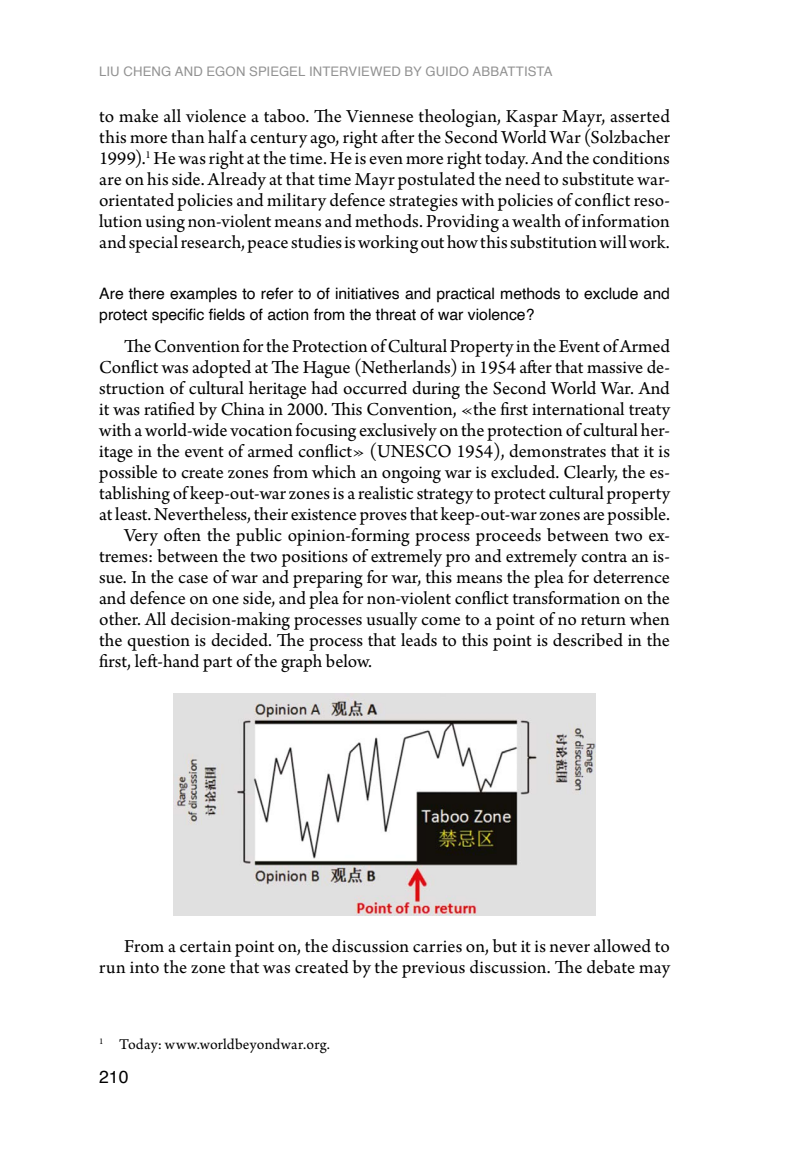
<style>
.page{position:relative;width:794px;height:1166px;background:#fff}
.page>*{position:absolute;margin:0;border:0;box-sizing:border-box;transform-origin:0 0}
.t1{font:19.25px/21px "Arno Pro";color:#000;text-align:justify}
.t2{font:17.5px "Helvetica";color:#000}
.t3{font:15.75px/21px "Helvetica";color:#000}
.t4{font:15.75px "Arno Pro";letter-spacing:.01em;color:#000}
.t5{font:13.12px "Helvetica";letter-spacing:.01em;color:#929292}
</style>
<div class="page">
<img style="left:174px;top:693px;width:421px;height:222px">
<p class="t5" style="left:99px;top:61px;width:118px">Li u Ch eng and Ego</p>
<p class="t5" style="left:236px;top:61px;width:272px">n Spi eg el i ntervi ewed by Gui do Abbattista</p>
<p class="t1" style="left:99px;top:107px;width:572px">to make all violence a taboo. The Viennese theologian, Kaspar Mayr, asserted this more than half a century ago, right after the Second World War (Solzbacher 1999).<sup>1</sup> He was right at the time. He is even more right today. And the conditions are on his side. Already at that time Mayr postulated the need to substitute war&shy;orientated policies and military defence strategies with policies of conflict reso&shy;lution using non-violent means and methods. Providing a wealth of information and special research, peace studies is working out how this substitution will work.</p>
<p class="t3" style="left:99px;top:283px;width:572px">Are there examples to refer to of initiatives and practical methods to exclude and protect specific fields of action from the threat of war violence?</p>
<p class="t1" style="left:124px;top:337px;width:547px">The Convention for the Protection of Cultural Property in the Event of Armed</p>
<p class="t1" style="left:99px;top:358px;width:572px">Conflict was adopted at The Hague (Netherlands) in 1954 after that massive de-</p>
<p class="t1" style="left:99px;top:379px;width:572px">struction of cultural heritage had occurred during the Second World War. And</p>
<p class="t1" style="left:99px;top:400px;width:572px">it was ratified by China in 2000. This Convention, «the first international treaty</p>
<p class="t1" style="left:99px;top:421px;width:572px">with a world-wide vocation focusing exclusively on the protection of cultural her-</p>
<p class="t1" style="left:99px;top:442px;width:572px">itage in the event of armed conflict» (UNESCO 1954), demonstrates that it is</p>
<p class="t1" style="left:99px;top:463px;width:572px">possible to create zones from which an ongoing war is excluded. Clearly, the es-</p>
<p class="t1" style="left:99px;top:484px;width:572px">tablishing of keep-out-war zones is a realistic strategy to protect cultural property</p>
<p class="t1" style="left:99px;top:505px;width:572px">at least. Nevertheless, their existence proves that keep-out-war zones are possible.</p>
<p class="t1" style="left:124px;top:526px;width:547px">Very often the public opinion-forming process proceeds between two ex-</p>
<p class="t1" style="left:99px;top:547px;width:572px">tremes: between the two positions of extremely pro and extremely contra an is-</p>
<p class="t1" style="left:99px;top:568px;width:572px">sue. In the case of war and preparing for war, this means the plea for deterrence</p>
<p class="t1" style="left:99px;top:589px;width:572px">and defence on one side, and plea for non-violent conflict transformation on the</p>
<p class="t1" style="left:99px;top:610px;width:572px">other. All decision-making processes usually come to a point of no return when</p>
<p class="t1" style="left:99px;top:631px;width:572px">the question is decided. The process that leads to this point is described in the</p>
<p class="t1" style="left:99px;top:652px;width:274px">first, left-hand part of the graph below.</p>
<p class="t1" style="left:99px;top:936px;width:572px;text-align:right">From a certain point on, the discussion carries on, but it is never allowed to run into the zone that was created by the previous discussion. The debate may</p>
<p class="t4" style="left:99px;top:1035px;width:232px"><sup>1</sup> Today: www.worldbeyondwar.org.</p>
<p class="t2" style="left:99px;top:1063px;width:31px">210</p>
</div>
